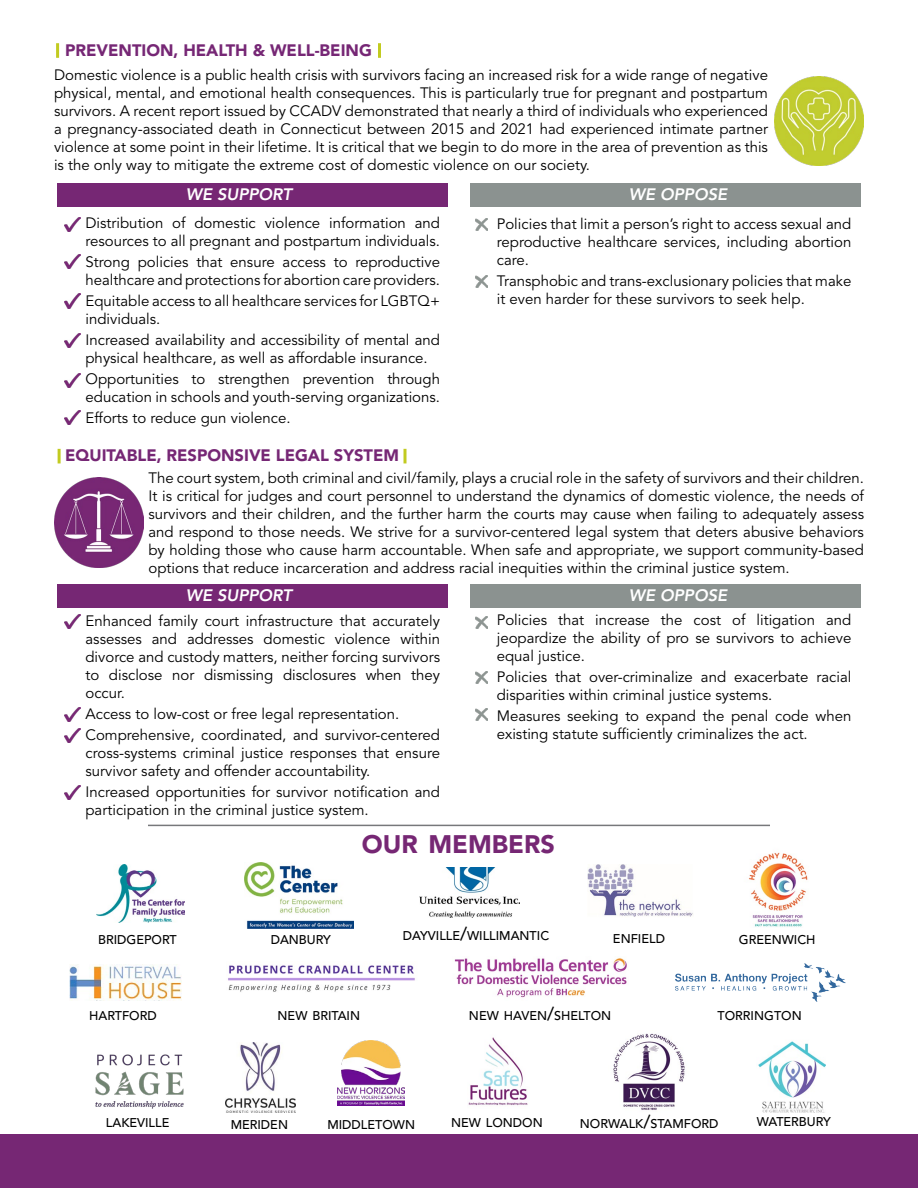
<style>
.page{position:relative;width:918px;height:1188px;background:#fff}
.page>*{position:absolute;margin:0;border:0;box-sizing:border-box;transform-origin:0 0}
.t1{font:900 25.2px "Avenir LT Std";color:#762774}
.t2{font:900 16.5px "Avenir LT Std";color:#762775}
.t3{font:italic 800 16.5px "Avenir LT Std";color:#fff}
.t4{font:15px/18px "Avenir LT Std";color:#000}
.t5{font:500 12.6px "Avenir LT Std";color:#000}
.s1{font-size:18px}
</style>
<div class="page">
<img style="left:96px;top:864px;width:88px;height:58px">
<img style="left:676px;top:963px;width:169px;height:38px">
<img style="left:758px;top:1041px;width:67px;height:72px">
<img style="left:245px;top:862px;width:108px;height:66px">
<img style="left:69px;top:965px;width:113px;height:35px">
<img style="left:588px;top:864px;width:105px;height:53px">
<img style="left:337px;top:1040px;width:68px;height:66px">
<img style="left:468px;top:1037px;width:60px;height:69px">
<img style="left:454px;top:958px;width:173px;height:40px">
<img style="left:420px;top:867px;width:99px;height:51px">
<img style="left:228px;top:965px;width:187px;height:27px">
<img style="left:225px;top:1043px;width:70px;height:70px">
<div style="left:0;top:1134px;width:918px;height:54px;background:#762774"></div>
<img style="left:613px;top:1033px;width:72px;height:77px">
<hr style="left:148px;top:825px;width:622px;height:1px;background:#77787b">
<img style="left:95px;top:1054px;width:89px;height:55px">
<img style="left:775px;top:76px;width:89px;height:90px">
<div style="left:58px;top:183px;width:390px;height:24px;background:#762774"></div>
<div style="left:470px;top:183px;width:390px;height:24px;background:#8b9290"></div>
<div style="left:58px;top:584px;width:390px;height:23px;background:#762774"></div>
<div style="left:470px;top:584px;width:390px;height:23px;background:#8b9290"></div>
<img style="left:65px;top:217px;width:15px;height:14px">
<img style="left:65px;top:254px;width:15px;height:15px">
<img style="left:65px;top:294px;width:15px;height:14px">
<img style="left:65px;top:333px;width:15px;height:15px">
<img style="left:65px;top:373px;width:15px;height:14px">
<img style="left:65px;top:411px;width:15px;height:14px">
<svg style="left:475px;top:218px;width:13px;height:12px"></svg>
<svg style="left:475px;top:275px;width:13px;height:12px"></svg>
<hr style="left:56px;top:43px;width:3px;height:15px;background:#c2cb20">
<hr style="left:378px;top:43px;width:3px;height:15px;background:#c2cb20">
<hr style="left:58px;top:449px;width:3px;height:14px;background:#c2cb20">
<svg style="left:404px;top:449px;width:2px;height:14px"></svg>
<img style="left:54px;top:478px;width:89px;height:89px">
<img style="left:65px;top:614px;width:15px;height:14px">
<img style="left:65px;top:707px;width:15px;height:14px">
<img style="left:65px;top:728px;width:15px;height:14px">
<img style="left:65px;top:786px;width:15px;height:14px">
<svg style="left:475px;top:616px;width:13px;height:12px"></svg>
<svg style="left:475px;top:672px;width:13px;height:12px"></svg>
<svg style="left:475px;top:708px;width:13px;height:12px"></svg>
<img style="left:748px;top:852px;width:60px;height:75px">
<p class="t2" style="left:65px;top:40px;width:308px">PREVENTION, HEALTH &amp; WELL-BEING</p>
<p class="t4" style="left:54px;top:66px;width:716px;text-align:justify">Domestic violence is a public health crisis with survivors facing an increased risk for a wide range of negative physical, mental, and emotional health consequences. This is particularly true for pregnant and postpartum survivors. A recent report issued by CCADV demonstrated that nearly a third of individuals who experienced a pregnancy-associated death in Connecticut between 2015 and 2021 had experienced intimate partner violence at some point in their lifetime. It is critical that we begin to do more in the area of prevention as this is the only way to mitigate the extreme cost of domestic violence on our society.</p>
<p class="t3" style="left:186px;top:185px;width:108px">WE SUPPORT</p>
<p class="t3" style="left:629px;top:185px;width:100px">WE OPPOSE</p>
<p class="t4" style="left:86px;top:215px;width:356px">Distribution of domestic violence information and resources to all pregnant and postpartum individuals.</p>
<p class="t4" style="left:86px;top:254px;width:356px">Strong policies that ensure access to reproductive healthcare and protections for abortion care providers.</p>
<p class="t4" style="left:86px;top:293px;width:356px">Equitable access to all healthcare services for LGBTQ+ individuals.</p>
<p class="t4" style="left:86px;top:332px;width:356px">Increased availability and accessibility of mental and physical healthcare, as well as affordable insurance.</p>
<p class="t4" style="left:86px;top:371px;width:356px">Opportunities to strengthen prevention through education in schools and youth-serving organizations.</p>
<p class="t4" style="left:86px;top:410px;width:207px">Efforts to reduce gun violence.</p>
<p class="t2" style="left:65px;top:446px;width:335px">EQUITABLE, RESPONSIVE LEGAL SYSTEM</p>
<p class="t4" style="left:497px;top:215px;width:356px;text-align:justify">Policies that limit a person’s right to access sexual and reproductive healthcare services, including abortion care.</p>
<p class="t4" style="left:497px;top:272px;width:356px">Transphobic and trans-exclusionary policies that make it even harder for these survivors to seek help.</p>
<p class="t4" style="left:148px;top:469px;width:717px;text-align:justify">The court system, both criminal and civil/family, plays a crucial role in the safety of survivors and their children.<br>It is critical for judges and court personnel to understand the dynamics of domestic violence, the needs of survivors and their children, and the further harm the courts may cause when failing to adequately assess and respond to those needs. We strive for a survivor-centered legal system that deters abusive behaviors by holding those who cause harm accountable. When safe and appropriate, we support community-based options that reduce incarceration and address racial inequities within the criminal justice system.</p>
<p class="t3" style="left:186px;top:585px;width:108px">WE SUPPORT</p>
<p class="t3" style="left:629px;top:585px;width:100px">WE OPPOSE</p>
<p class="t4" style="left:86px;top:612px;width:356px;text-align:justify">Enhanced family court infrastructure that accurately assesses and addresses domestic violence within divorce and custody matters, neither forcing survivors to disclose nor dismissing disclosures when they occur.</p>
<p class="t4" style="left:86px;top:703px;width:356px;line-height:21px">Access to low-cost or free legal representation.<br>Comprehensive, coordinated, and survivor-centered</p>
<p class="t4" style="left:86px;top:744px;width:356px">cross-systems criminal justice responses that ensure survivor safety and offender accountability.</p>
<p class="t4" style="left:86px;top:783px;width:356px">Increased opportunities for survivor notification and participation in the criminal justice system.</p>
<p class="t4" style="left:497px;top:611px;width:356px;text-align:justify">Policies that increase the cost of litigation and jeopardize the ability of pro se survivors to achieve equal justice.</p>
<p class="t4" style="left:497px;top:668px;width:356px">Policies that over-criminalize and exacerbate racial disparities within criminal justice systems.</p>
<p class="t4" style="left:497px;top:707px;width:356px">Measures seeking to expand the penal code when existing statute sufficiently criminalizes the act.</p>
<h1 class="t1" style="left:362px;top:829px;width:195px">OUR MEMBERS</h1>
<p class="t5" style="left:98px;top:932px;width:80px">BRIDGEPORT</p>
<p class="t5" style="left:271px;top:932px;width:62px">DANBURY</p>
<p class="t5" style="left:403px;top:929px;width:148px">DAYVILLE<span class="s1">/</span>WILLIMANTIC</p>
<p class="t5" style="left:613px;top:931px;width:54px">ENFIELD</p>
<p class="t5" style="left:739px;top:932px;width:78px">GREENWICH</p>
<p class="t5" style="left:89px;top:1008px;width:69px">HARTFORD</p>
<p class="t5" style="left:469px;top:1008px;width:144px">NEW HAVEN<span class="s1">/</span>SHELTON</p>
<p class="t5" style="left:278px;top:1008px;width:84px">NEW BRITAIN</p>
<p class="t5" style="left:718px;top:1008px;width:86px">TORRINGTON</p>
<p class="t5" style="left:106px;top:1115px;width:65px">LAKEVILLE</p>
<p class="t5" style="left:231px;top:1117px;width:59px">MERIDEN</p>
<p class="t5" style="left:327px;top:1118px;width:89px">MIDDLETOWN</p>
<p class="t5" style="left:580px;top:1116px;width:140px">NORWALK<span class="s1">/</span>STAMFORD</p>
<p class="t5" style="left:451px;top:1115px;width:93px">NEW LONDON</p>
<p class="t5" style="left:757px;top:1115px;width:76px">WATERBURY</p>
</div>
